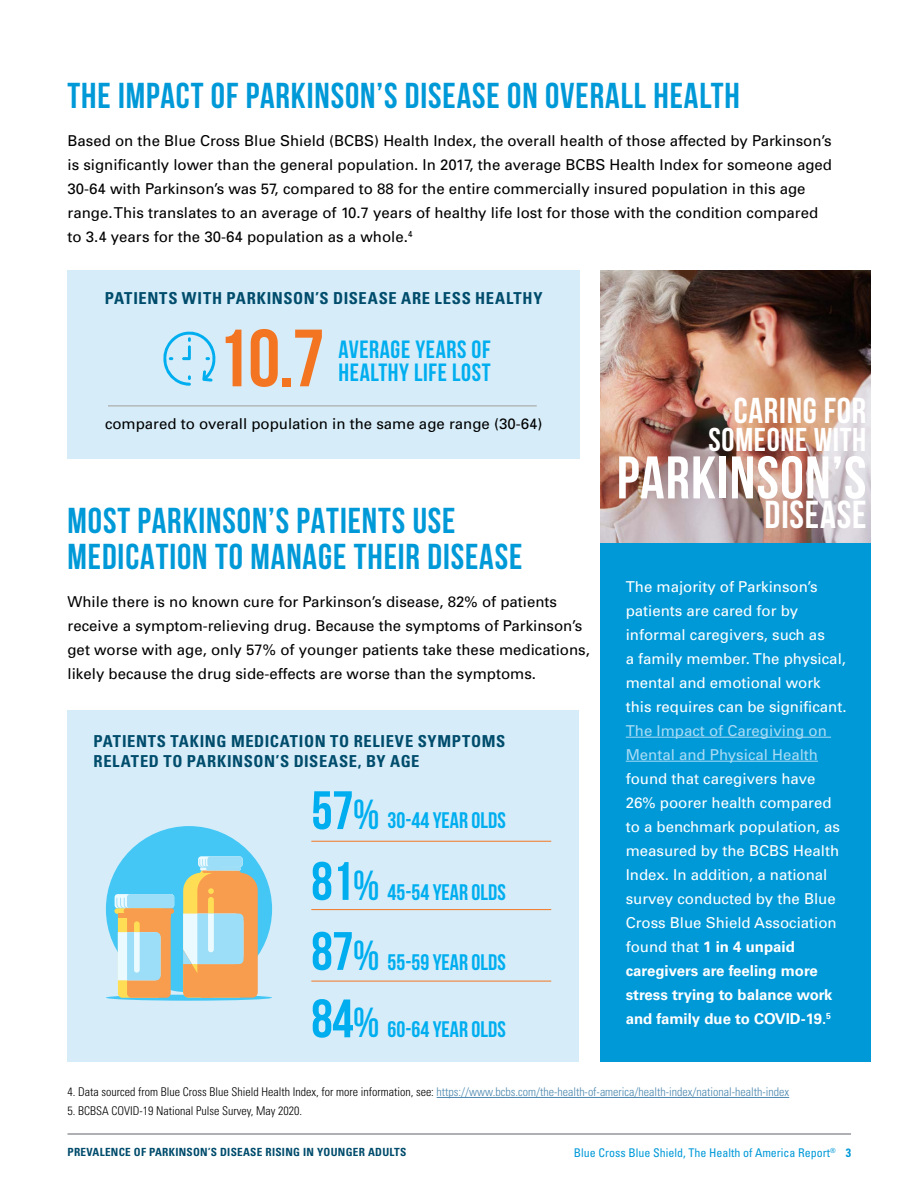
<style>
.page{position:relative;width:918px;height:1188px;background:#fff}
.page>*{position:absolute;margin:0;border:0;box-sizing:border-box;transform-origin:0 0}
.t1{font:700 81px "Bebas Neue";color:#f47521}
.t2{font:700 60px "Bebas Neue";letter-spacing:.02em;color:#fff}
.t3{font:700 54px/68.7px "Bebas Neue";letter-spacing:-.01em;color:#00aeef;text-align:justify}
.t4{font:700 39px "Bebas Neue";letter-spacing:.02em;color:#fff}
.t5{font:700 36px/36px "Bebas Neue";letter-spacing:.025em;color:#0099d8}
.t6{font:700 36px "Bebas Neue";letter-spacing:.02em;color:#fff}
.t7{font:700 33px "Bebas Neue";letter-spacing:.02em;color:#fff}
.t8{font:700 24.9px "Bebas Neue";letter-spacing:.025em;color:#00aeef}
.t9{font:700 22.5px "Bebas Neue";color:#00aeef}
.t10{font:700 condensed 16.5px/19.8px "Univers";letter-spacing:.035em;color:#004c6c}
.t11{font:15px/24px "Univers";color:#000}
.t12{font:15px/24px "Univers";color:#fff}
.t13{font:15px/24px "Univers";color:#a9dbf4}
.t14{font:300 condensed 12px "Univers";color:#4b87af}
.t15{font:condensed 12px "Univers";color:#0099d8}
.t16{font:300 condensed 12px "Univers";color:#000}
.t17{font:700 condensed 11.25px "Univers";letter-spacing:.025em;color:#004c6c}
.s1{font-size:42px}
.s2{font-weight:700}
.s3{color:#000}
</style>
<div class="page">
<hr style="left:68px;top:1134px;width:783px;height:1px;background:#5f636a">
<div style="left:600px;top:543px;width:270px;height:519px;background:#0099d8"></div>
<hr style="left:437px;top:1097px;width:352px;height:1px;background:#4b87af">
<div style="left:68px;top:270px;width:512px;height:189px;background:#d6edf9"></div>
<svg style="left:163px;top:331px;width:53px;height:55px"></svg>
<hr style="left:108px;top:406px;width:429px;height:1px;background:#a49e99">
<img style="left:600px;top:270px;width:270px;height:273px">
<hr style="left:626px;top:737px;width:205px;height:1px;background:#a9dbf4">
<hr style="left:626px;top:761px;width:192px;height:1px;background:#a9dbf4">
<div style="left:68px;top:711px;width:511px;height:351px;background:#d6edf9"></div>
<div style="left:106px;top:826px;width:166px;height:166px;background:#45c7f5;border-radius:50%"></div>
<div style="left:106px;top:995px;width:166px;height:6px;background:#45c7f5;border-radius:50%"></div>
<div style="left:115px;top:894px;width:59px;height:14px;background:#ebfaff;border-radius:3px"></div>
<div style="left:127px;top:894px;width:47px;height:14px;background:#9cdef7;border-radius:3px"></div>
<div style="left:114px;top:908px;width:51px;height:6px;background:#fd5;border-radius:3px"></div>
<div style="left:124px;top:908px;width:50px;height:6px;background:#f89c4d;border-radius:3px"></div>
<svg style="left:116px;top:898px;width:55px;height:100px"></svg>
<hr style="left:118px;top:914px;width:53px;height:4px;background:#f89c4d">
<div style="left:198px;top:856px;width:45px;height:11px;background:#ebfaff;border-radius:3px"></div>
<div style="left:207px;top:856px;width:36px;height:11px;background:#9cdef7;border-radius:3px"></div>
<svg style="left:183px;top:859px;width:75px;height:139px;background:#d5bc92"></svg>
<hr style="left:311px;top:841px;width:240px;height:1px;background:#f47521">
<hr style="left:311px;top:909px;width:240px;height:1px;background:#f47521">
<hr style="left:311px;top:981px;width:240px;height:1px;background:#f47521">
<h3 class="t5" style="left:68px;top:77px;width:674px">THE IMPACT OF PARKINSON’S DISEASE ON OVERALL HEALTH</h3>
<p class="t11" style="left:68px;top:128px;width:766px">Based on the Blue Cross Blue Shield (BCBS) Health Index, the overall health of those affected by Parkinson’s is significantly lower than the general population. In 2017, the average BCBS Health Index for someone aged 30-64 with Parkinson’s was 57, compared to 88 for the entire commercially insured population in this age range. This translates to an average of 10.7 years of healthy life lost for those with the condition compared to 3.4 years for the 30-64 population as a whole.<sup>4</sup></p>
<p class="t10" style="left:105px;top:288px;width:439px">PATIENTS WITH PARKINSON’S DISEASE ARE LESS HEALTHY</p>
<h3 class="t8" style="left:339px;top:336px;width:154px">AVERAGE YEARS OF</h3>
<h1 class="t1" style="left:217px;top:314px;width:109px">10.7</h1>
<h3 class="t8" style="left:339px;top:359px;width:153px">HEALTHY LIFE LOST</h3>
<p class="t11" style="left:105px;top:412px;width:439px">compared to overall population in the same age range (30-64)</p>
<h3 class="t5" style="left:68px;top:502px;width:456px">MOST PARKINSON’S PATIENTS USE<br>MEDICATION TO MANAGE THEIR DISEASE</h3>
<p class="t11" style="left:68px;top:589px;width:524px">While there is no known cure for Parkinson’s disease, 82% of patients receive a symptom-relieving drug. Because the symptoms of Parkinson’s get worse with age, only 57% of younger patients take these medications, likely because the drug side-effects are worse than the symptoms.</p>
<p class="t10" style="left:94px;top:731px;width:413px">PATIENTS TAKING MEDICATION TO RELIEVE SYMPTOMS<br>RELATED TO PARKINSON’S DISEASE, BY AGE</p>
<h3 class="t3" style="left:311px;top:775px;width:70px">57<span class="s1">%</span></h3>
<h3 class="t9" style="left:388px;top:808px;width:120px">30-44 YEAR OLDS</h3>
<h3 class="t3" style="left:311px;top:846px;width:70px">81<span class="s1">% </span>87<span class="s1">% </span>84<span class="s1">%</span></h3>
<h3 class="t9" style="left:388px;top:880px;width:120px">45-54 YEAR OLDS</h3>
<h3 class="t9" style="left:388px;top:950px;width:120px">55-59 YEAR OLDS</h3>
<h3 class="t9" style="left:388px;top:1017px;width:120px">60-64 YEAR OLDS</h3>
<h3 class="t6" style="left:734px;top:391px;width:134px">CARING FOR</h3>
<h3 class="t7" style="left:709px;top:422px;width:159px">SOMEONE WITH</h3>
<h2 class="t2" style="left:617px;top:445px;width:251px">PARKINSON’S</h2>
<h3 class="t4" style="left:765px;top:494px;width:103px">DISEASE</h3>
<p class="t12" style="left:626px;top:574px;width:222px">The majority of Parkinson’s patients are cared for by informal caregivers, such as<br>a family member. The physical, mental and emotional work this requires can be significant.</p>
<p class="t13" style="left:626px;top:718px;width:203px">The Impact of Caregiving on<br>Mental and Physical Health</p>
<p class="t12" style="left:626px;top:766px;width:216px">found that caregivers have<br>26% poorer health compared to a benchmark population, as measured by the BCBS Health<br>Index. In addition, a national survey conducted by the Blue<br>Cross Blue Shield Association found that <span class="s2">1 in 4 unpaid caregivers are feeling more stress trying to balance work and family due to COVID-19.</span><sup>5</sup></p>
<p class="t14" style="left:68px;top:1085px;width:723px"><span class="s3">4. Data sourced from Blue Cross Blue Shield Health Index, for more information, see:</span> https://www.bcbs.com/the-health-of-america/health-index/national-health-index</p>
<p class="t16" style="left:68px;top:1104px;width:236px">5. BCBSA COVID-19 National Pulse Survey, May 2020.</p>
<p class="t17" style="left:68px;top:1146px;width:340px">PREVALENCE OF PARKINSON’S DISEASE RISING IN YOUNGER ADULTS</p>
<p class="t15" style="left:574px;top:1145px;width:279px">Blue Cross Blue Shield, The Health of America Report<sup>®</sup> <span class="s2">3</span></p>
</div>
